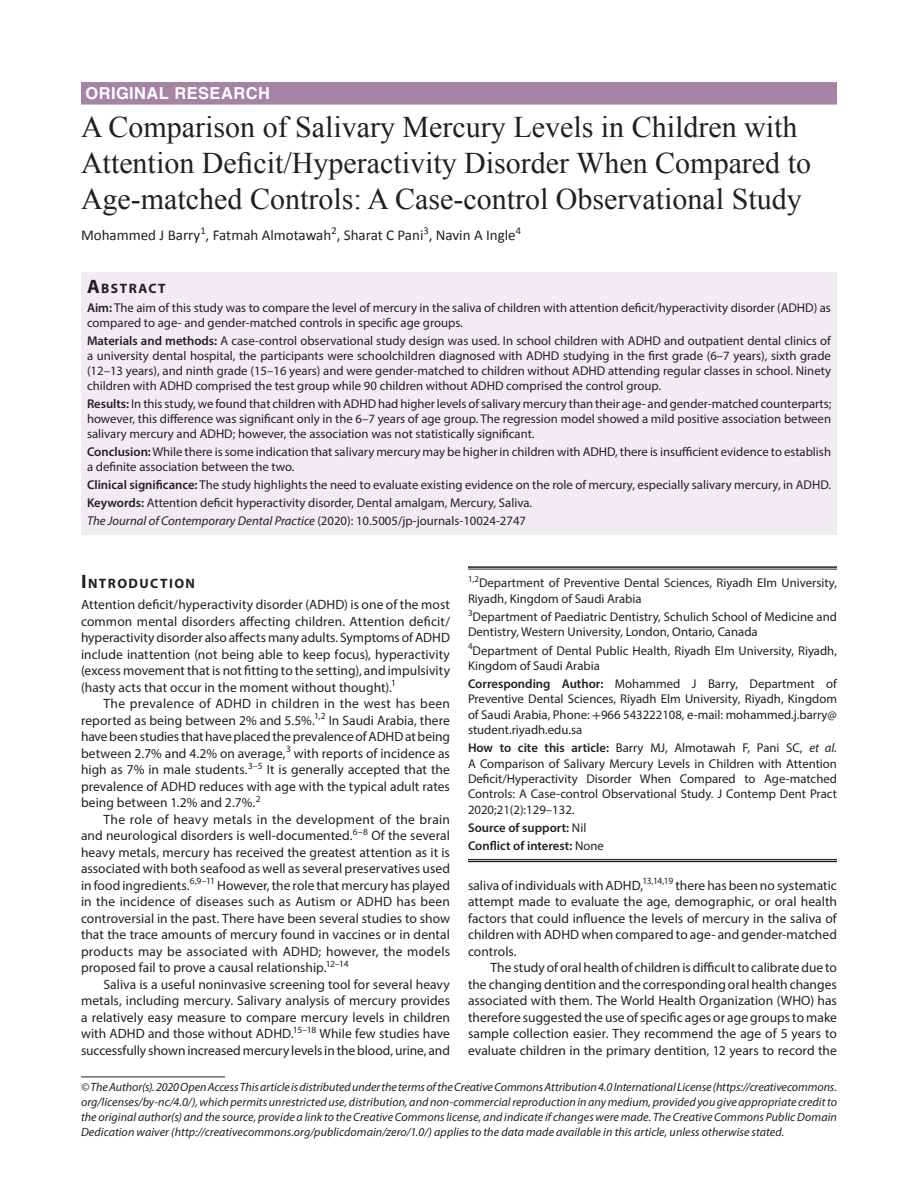
<style>
.page{position:relative;width:918px;height:1188px;background:#fff}
.page>*{position:absolute;margin:0;border:0;box-sizing:border-box;transform-origin:0 0}
.AT{font:30px/36px "Times New Roman";color:#231f20}
.JCDP-ART{font:700 16.5px "Helvetica LT Std";letter-spacing:.025em;color:#fff}
.AU{font:15px "Calibri";color:#231f20}
.AB{font:700 13.65px "Myriad Pro";letter-spacing:.105em;color:#231f20}
.Para{font:13.5px/16.5px "Myriad Pro";color:#231f20;text-align:justify}
.Para-first{font:13.5px/16.5px "Myriad Pro";letter-spacing:.005em;color:#231f20;text-align:justify}
.KW{font:12.75px/15px "Myriad Pro";color:#231f20}
.Cor-Para{font:12.75px/15.3px "Myriad Pro";color:#231f20;text-align:justify}
.AF{font:12.75px/15.3px "Myriad Pro";color:#231f20}
.AF-first{font:12.75px/15.3px "Myriad Pro";color:#231f20}
.JT_DOI{font:italic 12.75px "Myriad Pro";color:#231f20}
.Aff-foot-last{font:600 12.75px "Myriad Pro";color:#231f20}
.Aff-foot{font:600 12.75px "Myriad Pro";color:#231f20}
.Footnote_Text{font:italic 12px/15px "Myriad Pro";letter-spacing:.005em;color:#231f20;text-align:justify}
.s1{font-size:19.5px}
.s2{font-weight:600}
.s3{font-style:normal}
.s4{font-family:"STIX"}
.s5{font-style:italic}
.s6{font-weight:400}
</style>
<div class="page">
<div style="left:81px;top:82px;width:756px;height:23px;background:#a483a5"></div>
<div style="left:81px;top:272px;width:756px;height:26px;background:#f0ecf1"></div>
<div style="left:81px;top:297px;width:756px;height:39px;background:#f0ecf1"></div>
<div style="left:81px;top:330px;width:756px;height:69px;background:#f0ecf1"></div>
<div style="left:81px;top:393px;width:756px;height:54px;background:#f0ecf1"></div>
<div style="left:81px;top:441px;width:756px;height:39px;background:#f0ecf1"></div>
<div style="left:81px;top:474px;width:756px;height:24px;background:#f0ecf1"></div>
<div style="left:81px;top:492px;width:756px;height:24px;background:#f0ecf1"></div>
<div style="left:81px;top:510px;width:756px;height:24px;background:#f0ecf1"></div>
<hr style="left:468px;top:566px;width:369px;height:2px;background:#231f20">
<hr style="left:468px;top:569px;width:369px;height:1px;background:#231f20">
<hr style="left:468px;top:859px;width:369px;height:1px;background:#231f20">
<hr style="left:468px;top:861px;width:369px;height:1px;background:#231f20">
<hr style="left:81px;top:1077px;width:144px;height:1px;background:#231f20">
<p class="JCDP-ART" style="left:86px;top:83px;width:186px">ORIGINAL RESEARCH</p>
<p class="AT" style="left:81px;top:108px;width:732px">A Comparison of Salivary Mercury Levels in Children with<br>Attention Deficit/Hyperactivity Disorder When Compared to<br>Age-matched Controls: A Case-control Observational Study</p>
<p class="AU" style="left:81px;top:226px;width:442px">Mohammed J Barry<sup>1</sup>, Fatmah Almotawah<sup>2</sup>, Sharat C Pani<sup>3</sup>, Navin A Ingle<sup>4</sup></p>
<p class="AB" style="left:87px;top:279px;width:80px"><span class="s1">A</span>BSTRACT</p>
<p class="KW" style="left:87px;top:300px;width:746px"><span class="s2">Aim:</span> The aim of this study was to compare the level of mercury in the saliva of children with attention deficit/hyperactivity disorder (ADHD) as compared to age- and gender-matched controls in specific age groups.</p>
<p class="KW" style="left:87px;top:333px;width:746px;text-align:justify"><span class="s2">Materials and methods:</span> A case-control observational study design was used. In school children with ADHD and outpatient dental clinics of a university dental hospital, the participants were schoolchildren diagnosed with ADHD studying in the first grade (6–7 years), sixth grade (12–13 years), and ninth grade (15–16 years) and were gender-matched to children without ADHD attending regular classes in school. Ninety children with ADHD comprised the test group while 90 children without ADHD comprised the control group.</p>
<p class="KW" style="left:87px;top:396px;width:746px;text-align:justify"><span class="s2">Results:</span> In this study, we found that children with ADHD had higher levels of salivary mercury than their age- and gender-matched counterparts; however, this difference was significant only in the 6–7 years of age group. The regression model showed a mild positive association between salivary mercury and ADHD; however, the association was not statistically significant.</p>
<p class="KW" style="left:87px;top:444px;width:746px"><span class="s2">Conclusion:</span> While there is some indication that salivary mercury may be higher in children with ADHD, there is insufficient evidence to establish a definite association between the two.</p>
<p class="KW" style="left:87px;top:477px;width:746px"><span class="s2">Clinical significance:</span> The study highlights the need to evaluate existing evidence on the role of mercury, especially salivary mercury, in ADHD.</p>
<p class="KW" style="left:87px;top:495px;width:447px"><span class="s2">Keywords:</span> Attention deficit hyperactivity disorder, Dental amalgam, Mercury, Saliva.</p>
<p class="JT_DOI" style="left:87px;top:513px;width:441px">The Journal of Contemporary Dental Practice <span class="s3">(2020): 10.5005/jp-journals-10024-2747</span></p>
<h1 class="AB" style="left:81px;top:575px;width:116px"><span class="s1">I</span>NTRODUCTION</h1>
<p class="Para-first" style="left:81px;top:596px;width:371px">Attention deficit/hyperactivity disorder (ADHD) is one of the most common mental disorders affecting children. Attention deficit/ hyperactivity disorder also affects many adults. Symptoms of ADHD include inattention (not being able to keep focus), hyperactivity (excess movement that is not fitting to the setting), and impulsivity (hasty acts that occur in the moment without thought).<sup>1</sup></p>
<p class="Para" style="left:81px;top:695px;width:371px;text-indent:22px">The prevalence of ADHD in children in the west has been reported as being between 2% and 5.5%.<sup>1,2</sup> In Saudi Arabia, there have been studies that have placed the prevalence of ADHD at being between 2.7% and 4.2% on average,<sup>3</sup> with reports of incidence as high as 7% in male students.<sup>3–5</sup> It is generally accepted that the prevalence of ADHD reduces with age with the typical adult rates being between 1.2% and 2.7%.<sup>2</sup></p>
<p class="Para" style="left:81px;top:811px;width:371px;text-indent:22px">The role of heavy metals in the development of the brain and neurological disorders is well-documented.<sup>6–8</sup> Of the several heavy metals, mercury has received the greatest attention as it is associated with both seafood as well as several preservatives used in food ingredients.<sup>6,9–11</sup> However, the role that mercury has played in the incidence of diseases such as Autism or ADHD has been controversial in the past. There have been several studies to show that the trace amounts of mercury found in vaccines or in dental products may be associated with ADHD; however, the models proposed fail to prove a causal relationship.<sup>12–14</sup></p>
<p class="Para" style="left:81px;top:976px;width:371px;text-indent:22px">Saliva is a useful noninvasive screening tool for several heavy metals, including mercury. Salivary analysis of mercury provides a relatively easy measure to compare mercury levels in children with ADHD and those without ADHD.<sup>15–18</sup> While few studies have successfully shown increased mercury levels in the blood, urine, and</p>
<p class="AF-first" style="left:468px;top:575px;width:370px"><sup>1,2</sup>Department of Preventive Dental Sciences, Riyadh Elm University,<br>Riyadh, Kingdom of Saudi Arabia</p>
<p class="AF" style="left:468px;top:609px;width:371px"><sup>3</sup>Department of Paediatric Dentistry, Schulich School of Medicine and<br>Dentistry, Western University, London, Ontario, Canada</p>
<p class="AF" style="left:468px;top:642px;width:371px"><sup>4</sup>Department of Dental Public Health, Riyadh Elm University, Riyadh,<br>Kingdom of Saudi Arabia</p>
<p class="Cor-Para" style="left:468px;top:676px;width:371px"><span class="s2">Corresponding Author:</span> Mohammed J Barry, Department of Preventive Dental Sciences, Riyadh Elm University, Riyadh, Kingdom of Saudi Arabia, Phone: <span class="s4">+</span>966 543222108, e-mail: mohammed.j.barry@ student.riyadh.edu.sa</p>
<p class="Cor-Para" style="left:468px;top:740px;width:371px"><span class="s2">How to cite this article:</span> Barry MJ, Almotawah F, Pani SC, <span class="s5">et al.<br></span>A Comparison of Salivary Mercury Levels in Children with Attention Deficit/Hyperactivity Disorder When Compared to Age-matched Controls: A Case-control Observational Study. J Contemp Dent Pract 2020;21(2):129–132.</p>
<p class="Aff-foot" style="left:468px;top:819px;width:120px">Source of support: <span class="s6">Nil</span></p>
<p class="Aff-foot-last" style="left:468px;top:838px;width:137px">Conflict of interest: <span class="s6">None</span></p>
<p class="Para" style="left:468px;top:877px;width:371px">saliva of individuals with ADHD,<sup>13,14,19</sup> there has been no systematic attempt made to evaluate the age, demographic, or oral health factors that could influence the levels of mercury in the saliva of children with ADHD when compared to age- and gender-matched controls.</p>
<p class="Para" style="left:468px;top:959px;width:371px;text-indent:22px">The study of oral health of children is difficult to calibrate due to the changing dentition and the corresponding oral health changes associated with them. The World Health Organization (WHO) has therefore suggested the use of specific ages or age groups to make sample collection easier. They recommend the age of 5 years to evaluate children in the primary dentition, 12 years to record the</p>
<p class="Footnote_Text" style="left:81px;top:1079px;width:758px">© The Author(s). 2020 Open Access This article is distributed under the terms of the Creative Commons Attribution 4.0 International License (https://creativecommons. org/licenses/by-nc/4.0/), which permits unrestricted use, distribution, and non-commercial reproduction in any medium, provided you give appropriate credit to the original author(s) and the source, provide a link to the Creative Commons license, and indicate if changes were made. The Creative Commons Public Domain Dedication waiver (http://creativecommons.org/publicdomain/zero/1.0/) applies to the data made available in this article, unless otherwise stated.</p>
</div>
